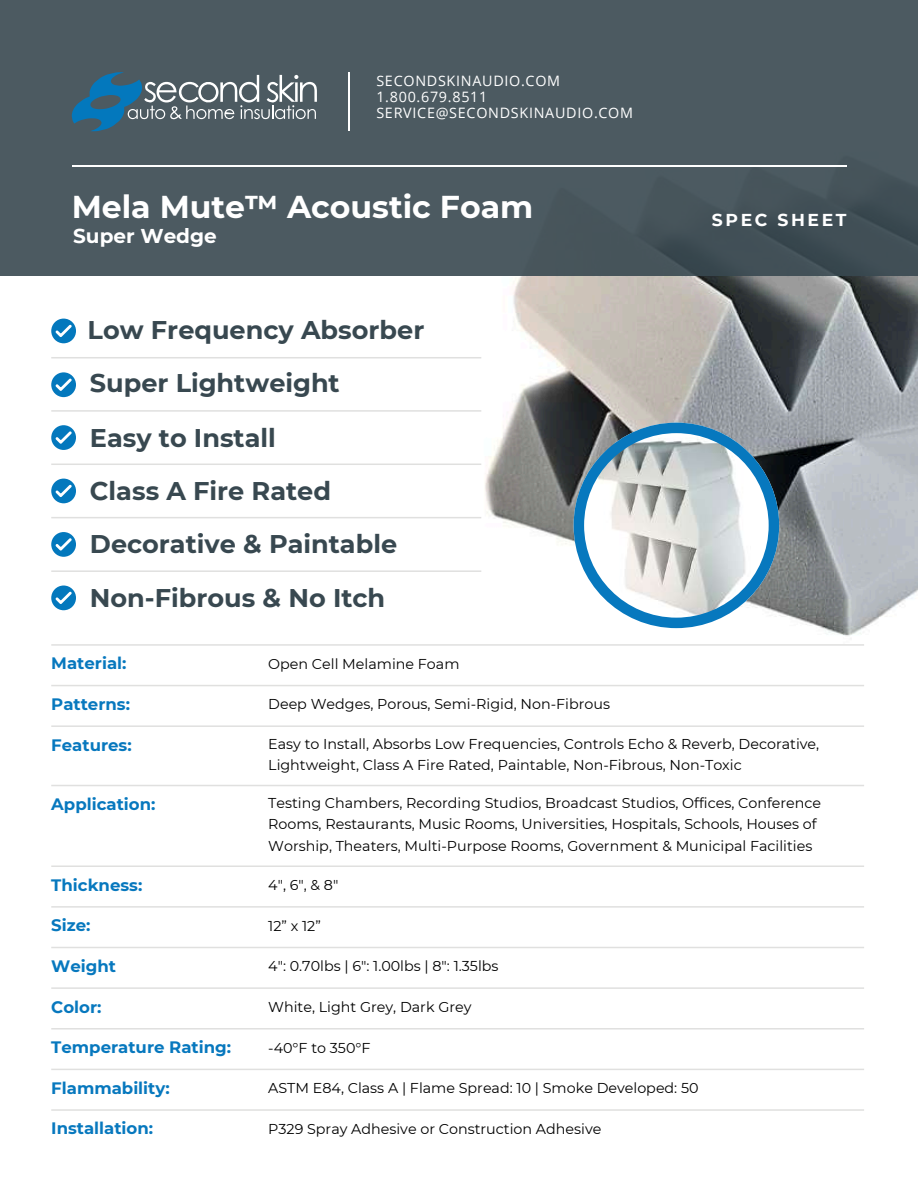
<style>
.page{position:relative;width:918px;height:1188px;background:#fff}
.page>*{position:absolute;margin:0;border:0;box-sizing:border-box;transform-origin:0 0}
.t1{font:700 31.6px "Montserrat";color:#fff}
.t2{font:700 25.6px/53.8px "Montserrat";color:#384850}
.t3{font:700 20px "Montserrat";color:#fff}
.t4{font:700 17.2px "Montserrat";letter-spacing:.15em;color:#fff}
.t5{font:700 16.6px "Montserrat";color:#0778be}
.t6{font:14.4px/16.2px "Open Sans";letter-spacing:.05em;color:#fff}
.t7{font:14.2px/21.4px "Montserrat";color:#000}
</style>
<div class="page">
<img style="left:449px;top:275px;width:469px;height:412px">
<div style="left:0;top:0;width:918px;height:275px;background:#4c5a61"></div>
<svg style="left:573px;top:423px;width:206px;height:205px"></svg>
<svg style="left:72px;top:72px;width:245px;height:59px"></svg>
<hr style="left:348px;top:72px;width:2px;height:59px;background:#fff">
<hr style="left:72px;top:166px;width:774px;height:1px;background:#fff">
<svg style="left:51px;top:372px;width:25px;height:25px"></svg>
<hr style="left:51px;top:357px;width:430px;height:1px;background:#e0e0df">
<hr style="left:51px;top:410px;width:430px;height:2px;background:#e0e0df">
<hr style="left:51px;top:464px;width:430px;height:1px;background:#e0e0df">
<hr style="left:51px;top:517px;width:430px;height:1px;background:#e0e0df">
<hr style="left:51px;top:570px;width:430px;height:2px;background:#e0e0df">
<svg style="left:51px;top:425px;width:25px;height:25px"></svg>
<svg style="left:51px;top:479px;width:25px;height:24px"></svg>
<svg style="left:51px;top:532px;width:25px;height:25px"></svg>
<svg style="left:51px;top:586px;width:25px;height:24px"></svg>
<svg style="left:51px;top:319px;width:25px;height:24px"></svg>
<hr style="left:51px;top:644px;width:813px;height:2px;background:#e0e0df">
<hr style="left:51px;top:685px;width:813px;height:1px;background:#e0e0df">
<hr style="left:51px;top:725px;width:813px;height:2px;background:#e0e0df">
<hr style="left:51px;top:785px;width:813px;height:1px;background:#e0e0df">
<hr style="left:51px;top:865px;width:813px;height:2px;background:#e0e0df">
<hr style="left:51px;top:987px;width:813px;height:2px;background:#e0e0df">
<hr style="left:51px;top:1028px;width:813px;height:2px;background:#e0e0df">
<hr style="left:51px;top:1109px;width:813px;height:2px;background:#e0e0df">
<hr style="left:51px;top:1069px;width:813px;height:1px;background:#e0e0df">
<hr style="left:51px;top:906px;width:813px;height:2px;background:#e0e0df">
<hr style="left:51px;top:947px;width:813px;height:1px;background:#e0e0df">
<p class="t6" style="left:376px;top:72px;width:258px">SECONDSKINAUDIO.COM<br>1.800.679.8511<br>SERVICE@SECONDSKINAUDIO.COM</p>
<h1 class="t1" style="left:72px;top:187px;width:463px">Mela Mute™ Acoustic Foam</h1>
<h3 class="t3" style="left:73px;top:224px;width:145px">Super Wedge</h3>
<h2 class="t2" style="left:88px;top:303px;width:338px">Low Frequency Absorber</h2>
<h2 class="t2" style="left:90px;top:356px;width:309px">Super Lightweight<br>Easy to Install<br>Class A Fire Rated<br>Decorative &amp; Paintable<br>Non-Fibrous &amp; No Itch</h2>
<p class="t5" style="left:51px;top:653px;width:77px">Material:</p>
<p class="t7" style="left:268px;top:653px;width:193px">Open Cell Melamine Foam</p>
<p class="t5" style="left:51px;top:694px;width:80px">Patterns:</p>
<p class="t7" style="left:268px;top:694px;width:343px">Deep Wedges, Porous, Semi-Rigid, Non-Fibrous</p>
<p class="t4" style="left:712px;top:209px;width:136px">SPEC SHEET</p>
<p class="t5" style="left:51px;top:735px;width:82px">Features:</p>
<p class="t7" style="left:268px;top:733px;width:552px">Easy to Install, Absorbs Low Frequencies, Controls Echo &amp; Reverb, Decorative,<br>Lightweight, Class A Fire Rated, Paintable, Non-Fibrous, Non-Toxic</p>
<p class="t5" style="left:51px;top:794px;width:106px">Application:</p>
<p class="t7" style="left:268px;top:792px;width:554px">Testing Chambers, Recording Studios, Broadcast Studios, Offices, Conference<br>Rooms, Restaurants, Music Rooms, Universities, Hospitals, Schools, Houses of<br>Worship, Theaters, Multi-Purpose Rooms, Government &amp; Municipal Facilities</p>
<p class="t5" style="left:51px;top:875px;width:93px">Thickness:</p>
<p class="t7" style="left:268px;top:874px;width:72px">4", 6", &amp; 8"</p>
<p class="t5" style="left:51px;top:915px;width:41px">Size:</p>
<p class="t7" style="left:268px;top:915px;width:54px">12” x 12”</p>
<p class="t5" style="left:51px;top:956px;width:66px">Weight</p>
<p class="t7" style="left:268px;top:956px;width:232px">4": 0.70lbs | 6": 1.00lbs | 8": 1.35lbs</p>
<p class="t5" style="left:51px;top:997px;width:52px">Color:</p>
<p class="t7" style="left:268px;top:996px;width:205px">White, Light Grey, Dark Grey</p>
<p class="t5" style="left:51px;top:1037px;width:181px">Temperature Rating:</p>
<p class="t7" style="left:268px;top:1037px;width:104px">-40°F to 350°F</p>
<p class="t5" style="left:51px;top:1078px;width:120px">Flammability:</p>
<p class="t7" style="left:268px;top:1077px;width:432px">ASTM E84, Class A | Flame Spread: 10 | Smoke Developed: 50</p>
<p class="t5" style="left:51px;top:1118px;width:103px">Installation:</p>
<p class="t7" style="left:268px;top:1118px;width:335px">P329 Spray Adhesive or Construction Adhesive</p>
</div>
